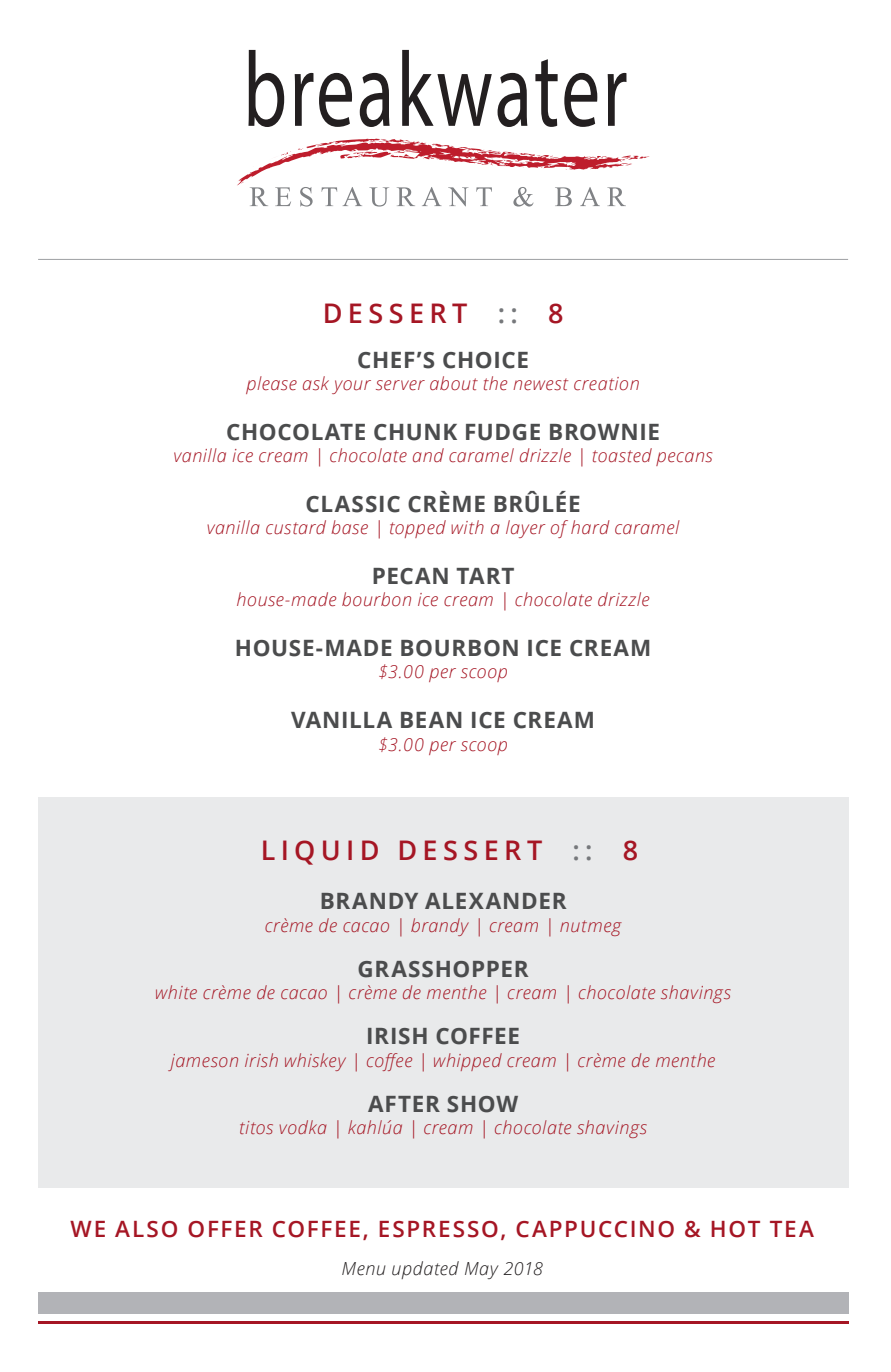
<style>
.page{position:relative;width:891px;height:1372px;background:#fff}
.page>*{position:absolute;margin:0;border:0;box-sizing:border-box;transform-origin:0 0}
.t1{font:600 27px "Open Sans";letter-spacing:.2em;color:#a51624}
.t2{font:700 22.5px "Open Sans";letter-spacing:.03em;color:#4b4c4d}
.t3{font:600 22.5px "Open Sans";letter-spacing:.075em;color:#a51624}
.t4{font:italic 300 18px "Open Sans";letter-spacing:.03em;color:#a51624}
.t5{font:italic 300 18px "Open Sans";letter-spacing:.03em;color:#231f20}
.s1{color:#76787b}
</style>
<div class="page">
<svg style="left:248px;top:50px;width:36px;height:77px"></svg>
<svg style="left:295px;top:73px;width:18px;height:53px"></svg>
<svg style="left:319px;top:73px;width:33px;height:54px"></svg>
<svg style="left:360px;top:73px;width:30px;height:54px"></svg>
<svg style="left:402px;top:50px;width:90px;height:76px"></svg>
<svg style="left:498px;top:73px;width:29px;height:54px"></svg>
<svg style="left:535px;top:59px;width:23px;height:68px"></svg>
<svg style="left:564px;top:73px;width:33px;height:54px"></svg>
<svg style="left:608px;top:73px;width:18px;height:53px"></svg>
<svg style="left:237px;top:138px;width:412px;height:68px"></svg>
<hr style="left:38px;top:259px;width:810px;height:1px;background:#9d9fa2">
<hr style="left:38px;top:1320px;width:810px;height:3px;background:#a51624">
<div style="left:38px;top:1291px;width:810px;height:21px;background:#b2b3b7"></div>
<div style="left:38px;top:797px;width:810px;height:390px;background:#e9eaeb"></div>
<h1 class="t1" style="left:323px;top:294px;width:242px">DESSERT <span class="s1">::</span> 8</h1>
<p class="t2" style="left:357px;top:343px;width:173px">CHEF’S CHOICE</p>
<p class="t4" style="left:246px;top:371px;width:395px">please ask your server about the newest creation</p>
<p class="t2" style="left:226px;top:415px;width:435px">CHOCOLATE CHUNK FUDGE BROWNIE</p>
<p class="t4" style="left:174px;top:443px;width:541px">vanilla ice cream | chocolate and caramel drizzle | toasted pecans</p>
<p class="t2" style="left:306px;top:487px;width:277px">CLASSIC CRÈME BRÛLÉE</p>
<p class="t4" style="left:207px;top:515px;width:474px">vanilla custard base | topped with a layer of hard caramel</p>
<p class="t2" style="left:372px;top:559px;width:144px">PECAN TART</p>
<p class="t4" style="left:237px;top:587px;width:415px">house-made bourbon ice cream | chocolate drizzle</p>
<p class="t2" style="left:235px;top:631px;width:418px">HOUSE-MADE BOURBON ICE CREAM</p>
<p class="t4" style="left:378px;top:659px;width:131px">$3.00 per scoop</p>
<p class="t2" style="left:291px;top:703px;width:305px">VANILLA BEAN ICE CREAM</p>
<p class="t4" style="left:378px;top:731px;width:131px">$3.00 per scoop</p>
<h1 class="t1" style="left:261px;top:831px;width:379px">LIQUID DESSERT <span class="s1">::</span> 8</h1>
<p class="t2" style="left:320px;top:885px;width:248px">BRANDY ALEXANDER</p>
<p class="t4" style="left:265px;top:912px;width:358px">crème de cacao | brandy | cream | nutmeg</p>
<p class="t2" style="left:358px;top:952px;width:172px">GRASSHOPPER</p>
<p class="t4" style="left:155px;top:980px;width:577px">white crème de cacao | crème de menthe | cream | chocolate shavings</p>
<p class="t2" style="left:366px;top:1020px;width:155px">IRISH COFFEE</p>
<p class="t4" style="left:171px;top:1047px;width:546px">jameson irish whiskey | coffee | whipped cream | crème de menthe</p>
<p class="t2" style="left:368px;top:1087px;width:152px">AFTER SHOW</p>
<p class="t4" style="left:239px;top:1115px;width:410px">titos vodka | kahlúa | cream | chocolate shavings</p>
<p class="t3" style="left:70px;top:1212px;width:745px">WE ALSO OFFER COFFEE, ESPRESSO, CAPPUCCINO &amp; HOT TEA</p>
<p class="t5" style="left:342px;top:1255px;width:203px">Menu updated May 2018</p>
</div>
